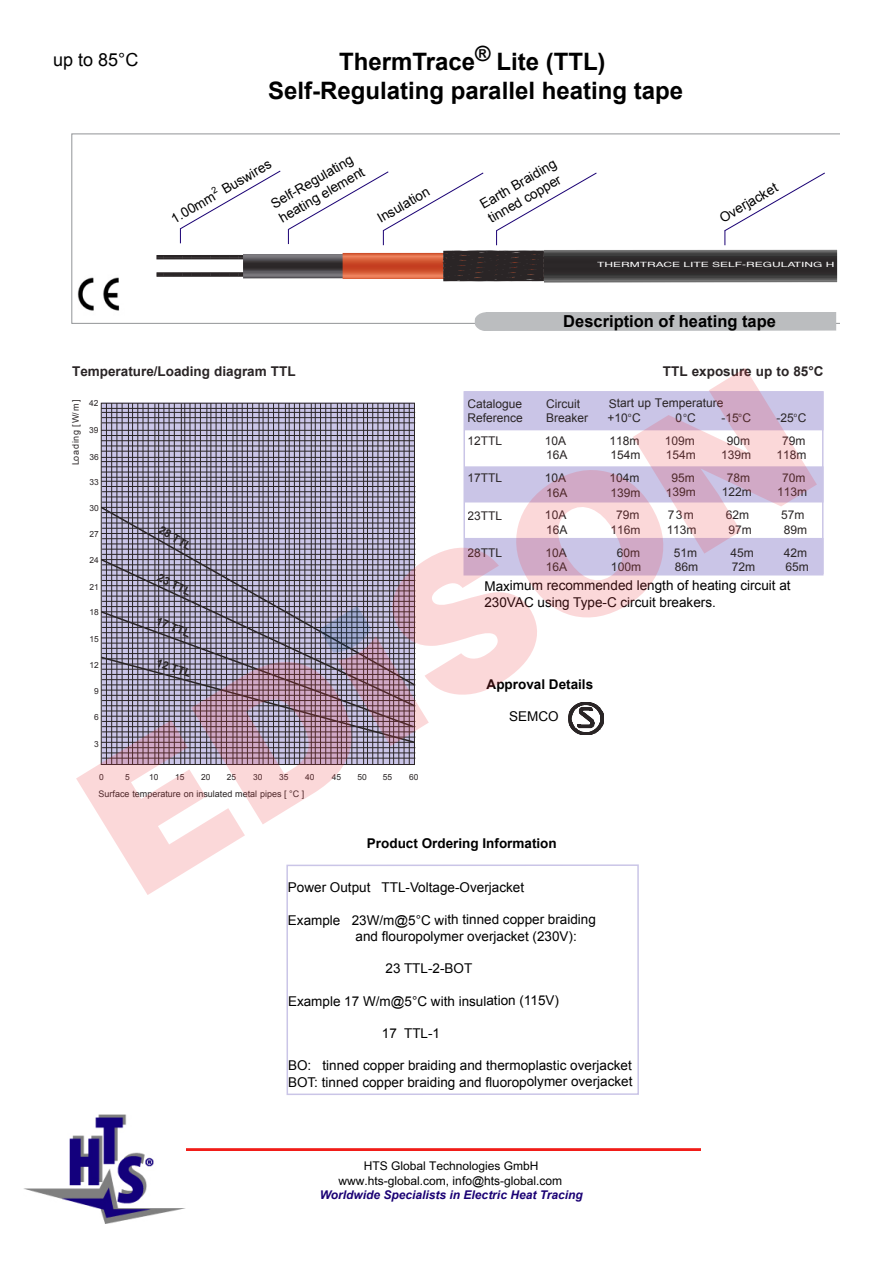
<style>
.page{position:relative;width:893px;height:1263px;background:#fff}
.page>*{position:absolute;margin:0;border:0;box-sizing:border-box;transform-origin:0 0}
.t1{font:700 24px/28.8px "Arial";color:#000;text-align:center}
.t2{font:18px "Arial";color:#000}
.t3{font:700 16.5px "Arial";color:#000}
.t4{font:13.5px/16.2px "Arial";color:#000}
.t5{font:700 13.5px "Arial";color:#2a2526}
.t6{font:700 13.5px "Arial";color:#000}
.t7{font:12px "Arial";color:#2a2526}
.t8{font:12px/14.4px "Arial";color:#000;text-align:center}
.t9{font:italic 700 12px "Arial";color:#1a0074}
.t10{font:700 11.1px "Arial";color:#2a2526}
.t11{font:9px "Arial";color:#2a2526}
.t12{font:8.4px "Arial";color:#2a2526}
.t13{font:7.2px "Helvetica";color:#fff;scale:1.67 1}
</style>
<div class="page">
<svg style="left:71px;top:134px;width:769px;height:190px"></svg>
<svg style="left:186px;top:1148px;width:514px;height:2px"></svg>
<svg style="left:724px;top:172px;width:102px;height:73px"></svg>
<svg style="left:495px;top:172px;width:102px;height:73px"></svg>
<svg style="left:287px;top:171px;width:197px;height:74px"></svg>
<svg style="left:179px;top:170px;width:102px;height:73px"></svg>
<img style="left:73px;top:270px;width:54px;height:50px">
<div style="left:486px;top:312px;width:351px;height:19px;background:#bbbdbf"></div>
<div style="left:474px;top:312px;width:24px;height:19px;background:#bbbdbf;border-radius:50%"></div>
<div style="left:286px;top:864px;width:353px;height:231px;border:2px solid #cac5e7"></div>
<svg style="left:157px;top:255px;width:86px;height:4px"></svg>
<svg style="left:157px;top:273px;width:86px;height:3px"></svg>
<img style="left:243px;top:254px;width:99px;height:25px">
<svg style="left:342px;top:253px;width:210px;height:26px;background:#d55d3a"></svg>
<img style="left:544px;top:250px;width:293px;height:33px">
<svg style="left:443px;top:251px;width:101px;height:30px;background:#2d2627"></svg>
<img style="left:24px;top:1114px;width:162px;height:110px">
<svg style="left:76px;top:368px;width:741px;height:527px"></svg>
<h2 class="t2" style="left:53px;top:50px;width:87px">up to 85°C</h2>
<h1 class="t1" style="left:268px;top:47px;width:416px">ThermTrace<sup>®</sup> Lite (TTL)<br>Self-Regulating parallel heating tape</h1>
<p class="t4" style="left:268px;top:198px;width:94px;rotate:-30deg">Self-Regulating</p>
<p class="t4" style="left:168px;top:213px;width:115px;rotate:-30deg">1.00mm<sup>2</sup> Buswires</p>
<p class="t4" style="left:276px;top:212px;width:98px;rotate:-30deg">heating element</p>
<p class="t4" style="left:374px;top:212px;width:59px;rotate:-30deg">Insulation</p>
<p class="t4" style="left:477px;top:198px;width:87px;rotate:-30deg">Earth Braiding</p>
<p class="t4" style="left:485px;top:212px;width:83px;rotate:-30deg">tinned copper</p>
<p class="t4" style="left:717px;top:212px;width:66px;rotate:-30deg">Overjacket</p>
<p class="t13" style="left:597px;top:260px;width:144px">THERMTRACE LITE SELF-REGULATING H</p>
<p class="t3" style="left:563px;top:312px;width:214px">Description of heating tape</p>
<p class="t5" style="left:72px;top:364px;width:225px">Temperature/Loading diagram TTL</p>
<p class="t11" style="left:71px;top:465px;width:67px;rotate:-90deg">oL a d n i g W[ m/ ]</p>
<p class="t12" style="left:89px;top:398px;width:11px">42</p>
<p class="t12" style="left:89px;top:425px;width:11px">39</p>
<p class="t12" style="left:89px;top:452px;width:11px">36</p>
<p class="t12" style="left:89px;top:478px;width:11px">33</p>
<p class="t12" style="left:89px;top:503px;width:11px">30</p>
<p class="t12" style="left:89px;top:529px;width:11px">27</p>
<p class="t12" style="left:89px;top:555px;width:11px">24</p>
<p class="t12" style="left:89px;top:582px;width:11px">21</p>
<p class="t12" style="left:89px;top:607px;width:11px">18</p>
<p class="t12" style="left:89px;top:634px;width:11px">15</p>
<p class="t12" style="left:89px;top:660px;width:11px">12</p>
<p class="t12" style="left:94px;top:686px;width:6px">9</p>
<p class="t12" style="left:94px;top:713px;width:6px">6</p>
<p class="t12" style="left:94px;top:739px;width:6px">3</p>
<p class="t10" style="left:163px;top:523px;width:38px;rotate:31deg">T82 T L</p>
<p class="t10" style="left:161px;top:571px;width:38px;rotate:26deg">T32 T L</p>
<p class="t10" style="left:159px;top:614px;width:38px;rotate:23deg">71 TTL</p>
<p class="t10" style="left:159px;top:656px;width:38px;rotate:19deg">21 TTL</p>
<p class="t12" style="left:99px;top:772px;width:6px">0</p>
<p class="t12" style="left:125px;top:772px;width:6px">5</p>
<p class="t12" style="left:149px;top:772px;width:11px">10</p>
<p class="t12" style="left:175px;top:772px;width:11px">15</p>
<p class="t12" style="left:201px;top:772px;width:11px">20</p>
<p class="t12" style="left:227px;top:772px;width:11px">25</p>
<p class="t12" style="left:253px;top:772px;width:11px">30</p>
<p class="t12" style="left:279px;top:772px;width:11px">35</p>
<p class="t12" style="left:305px;top:772px;width:11px">40</p>
<p class="t12" style="left:332px;top:772px;width:11px">45</p>
<p class="t12" style="left:358px;top:772px;width:11px">50</p>
<p class="t12" style="left:383px;top:772px;width:11px">55</p>
<p class="t12" style="left:409px;top:772px;width:11px">60</p>
<p class="t11" style="left:99px;top:789px;width:207px">Surface temperature on insulated metal pipes [ °C ]</p>
<p class="t5" style="left:663px;top:364px;width:162px">TTL exposure up to 85°C</p>
<p class="t7" style="left:467px;top:397px;width:56px">Catalogue</p>
<p class="t7" style="left:546px;top:397px;width:36px">Circuit</p>
<p class="t7" style="left:609px;top:396px;width:116px">Start up Temperature</p>
<p class="t7" style="left:467px;top:411px;width:57px">Reference</p>
<p class="t7" style="left:546px;top:411px;width:44px">Breaker</p>
<p class="t7" style="left:607px;top:411px;width:35px">+10<sup>o</sup>C</p>
<p class="t7" style="left:676px;top:411px;width:22px">0<sup>o</sup>C</p>
<p class="t7" style="left:721px;top:411px;width:31px">-15<sup>o</sup>C</p>
<p class="t7" style="left:777px;top:411px;width:31px">-25<sup>o</sup>C</p>
<p class="t7" style="left:467px;top:434px;width:36px">12TTL</p>
<p class="t7" style="left:545px;top:434px;width:23px">10A</p>
<p class="t7" style="left:609px;top:434px;width:32px">118m</p>
<p class="t7" style="left:665px;top:434px;width:32px">109m</p>
<p class="t7" style="left:727px;top:434px;width:25px">90m</p>
<p class="t7" style="left:782px;top:434px;width:25px">79m</p>
<p class="t7" style="left:546px;top:448px;width:23px">16A</p>
<p class="t7" style="left:611px;top:448px;width:32px">154m</p>
<p class="t7" style="left:666px;top:448px;width:32px">154m</p>
<p class="t7" style="left:721px;top:448px;width:32px">139m</p>
<p class="t7" style="left:776px;top:448px;width:32px">118m</p>
<p class="t7" style="left:467px;top:471px;width:36px">17TTL</p>
<p class="t7" style="left:545px;top:471px;width:23px">10A</p>
<p class="t7" style="left:609px;top:471px;width:32px">104m</p>
<p class="t7" style="left:671px;top:471px;width:25px">95m</p>
<p class="t7" style="left:727px;top:471px;width:25px">78m</p>
<p class="t7" style="left:782px;top:471px;width:25px">70m</p>
<p class="t7" style="left:546px;top:486px;width:23px">16A</p>
<p class="t7" style="left:611px;top:486px;width:32px">139m</p>
<p class="t7" style="left:666px;top:485px;width:31px">139m</p>
<p class="t7" style="left:722px;top:485px;width:31px">122m</p>
<p class="t7" style="left:777px;top:485px;width:32px">113m</p>
<p class="t7" style="left:467px;top:508px;width:36px">23TTL</p>
<p class="t7" style="left:545px;top:508px;width:23px">10A</p>
<p class="t7" style="left:616px;top:508px;width:25px">79m</p>
<p class="t7" style="left:668px;top:508px;width:27px">73m</p>
<p class="t7" style="left:726px;top:508px;width:25px">62m</p>
<p class="t7" style="left:781px;top:508px;width:25px">57m</p>
<p class="t7" style="left:546px;top:523px;width:23px">16A</p>
<p class="t7" style="left:611px;top:523px;width:32px">116m</p>
<p class="t7" style="left:667px;top:523px;width:31px">113m</p>
<p class="t7" style="left:728px;top:523px;width:25px">97m</p>
<p class="t7" style="left:784px;top:523px;width:25px">89m</p>
<p class="t7" style="left:467px;top:546px;width:36px">28TTL</p>
<p class="t7" style="left:545px;top:546px;width:23px">10A</p>
<p class="t7" style="left:617px;top:546px;width:25px">60m</p>
<p class="t7" style="left:674px;top:546px;width:25px">51m</p>
<p class="t7" style="left:730px;top:546px;width:25px">45m</p>
<p class="t7" style="left:784px;top:546px;width:25px">42m</p>
<p class="t7" style="left:546px;top:560px;width:23px">16A</p>
<p class="t7" style="left:611px;top:560px;width:32px">100m</p>
<p class="t7" style="left:675px;top:560px;width:25px">86m</p>
<p class="t7" style="left:732px;top:560px;width:25px">72m</p>
<p class="t7" style="left:785px;top:560px;width:25px">65m</p>
<p class="t4" style="left:484px;top:577px;width:308px">Maximum recommended length of heating circuit at<br>230VAC using Type-C circuit breakers.</p>
<p class="t6" style="left:487px;top:677px;width:108px">Approval Details</p>
<p class="t4" style="left:509px;top:708px;width:51px">SEMCO</p>
<p class="t6" style="left:367px;top:836px;width:191px">Product Ordering Information</p>
<p class="t4" style="left:288px;top:879px;width:238px">Power Output TTL-Voltage-Overjacket</p>
<p class="t4" style="left:356px;top:912px;width:242px;text-indent:-68px">Example 23W/m@5°C with tinned copper braiding and flouropolymer overjacket (230V):</p>
<p class="t4" style="left:386px;top:960px;width:88px">23 TTL-2-BOT</p>
<p class="t4" style="left:288px;top:993px;width:272px">Example 17 W/m@5°C with insulation (115V)</p>
<p class="t4" style="left:382px;top:1025px;width:60px">17 TTL-1</p>
<p class="t4" style="left:288px;top:1057px;width:346px">BO: tinned copper braiding and thermoplastic overjacket<br>BOT: tinned copper braiding and fluoropolymer overjacket</p>
<p class="t8" style="left:339px;top:1159px;width:225px">HTS Global Technologies GmbH www.hts-global.com, info@hts-global.com</p>
<p class="t9" style="left:320px;top:1188px;width:264px">Worldwide Specialists in Electric Heat Tracing</p>
</div>
